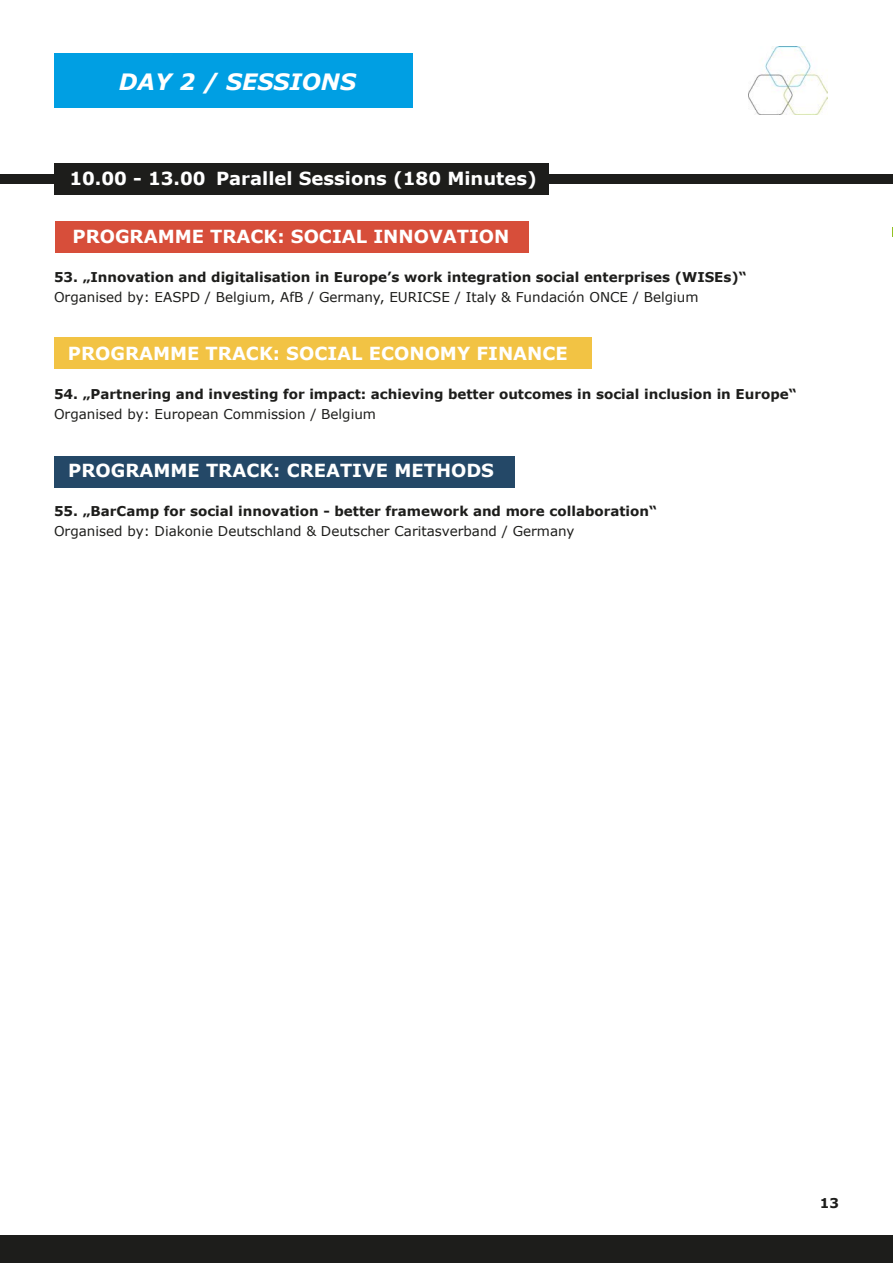
<style>
.page{position:relative;width:893px;height:1263px;background:#fff}
.page>*{position:absolute;margin:0;border:0;box-sizing:border-box;transform-origin:0 0}
.t1{font:italic 700 22.5px "Verdana";color:#fff}
.t2{font:700 18px "Verdana";color:#fff}
.t3{font:700 13.5px "Verdana";color:#1d1d1b}
.t4{font:13.5px "Verdana";color:#1d1d1b}
</style>
<div class="page">
<div style="left:0;top:174px;width:893px;height:9px;background:#1d1d1b"></div>
<div style="left:0;top:1236px;width:893px;height:27px;background:#1d1d1b"></div>
<div style="left:54px;top:163px;width:495px;height:32px;background:#1d1d1b"></div>
<div style="left:54px;top:53px;width:358px;height:54px;background:#009fe3"></div>
<img style="left:748px;top:46px;width:80px;height:68px">
<div style="left:55px;top:222px;width:473px;height:31px;background:#d74e3a"></div>
<div style="left:54px;top:338px;width:537px;height:31px;background:#f2c344"></div>
<div style="left:54px;top:456px;width:460px;height:32px;background:#244867"></div>
<h1 class="t1" style="left:119px;top:67px;width:239px">DAY 2 / SESSIONS</h1>
<h2 class="t2" style="left:69px;top:166px;width:469px">10.00 - 13.00 Parallel Sessions (180 Minutes)</h2>
<h2 class="t2" style="left:72px;top:225px;width:438px">PROGRAMME TRACK: SOCIAL INNOVATION</h2>
<p class="t3" style="left:54px;top:269px;width:694px">53. „Innovation and digitalisation in Europe’s work integration social enterprises (WISEs)“</p>
<p class="t4" style="left:54px;top:288px;width:646px">Organised by: EASPD / Belgium, AfB / Germany, EURICSE / Italy &amp; Fundación ONCE / Belgium</p>
<h2 class="t2" style="left:68px;top:342px;width:501px">PROGRAMME TRACK: SOCIAL ECONOMY FINANCE</h2>
<p class="t3" style="left:54px;top:386px;width:744px">54. „Partnering and investing for impact: achieving better outcomes in social inclusion in Europe“</p>
<p class="t4" style="left:54px;top:405px;width:324px">Organised by: European Commission / Belgium</p>
<h2 class="t2" style="left:68px;top:459px;width:427px">PROGRAMME TRACK: CREATIVE METHODS</h2>
<p class="t3" style="left:54px;top:503px;width:604px">55. „BarCamp for social innovation - better framework and more collaboration“</p>
<p class="t4" style="left:54px;top:522px;width:522px">Organised by: Diakonie Deutschland &amp; Deutscher Caritasverband / Germany</p>
<p class="t3" style="left:820px;top:1194px;width:21px">13</p>
</div>
